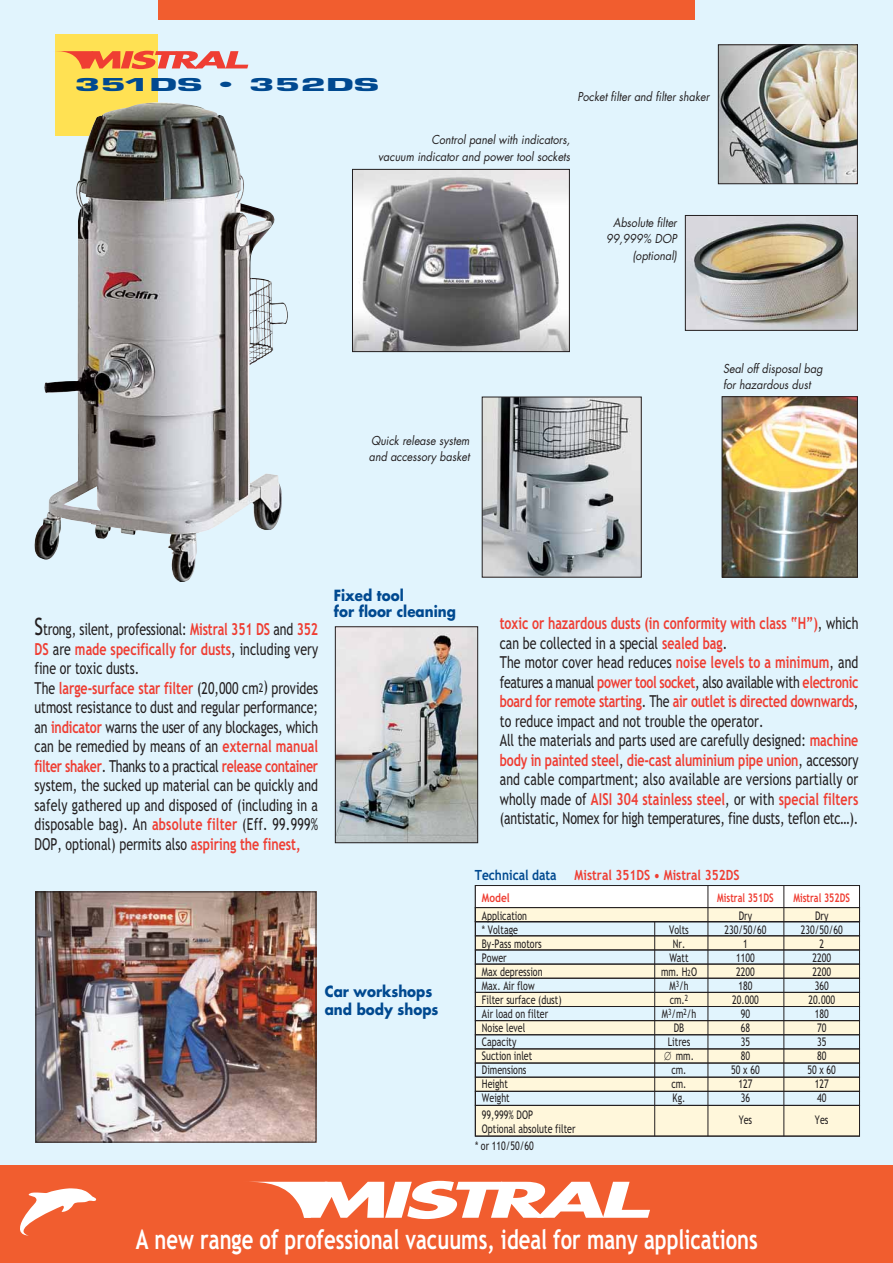
<style>
.page{position:relative;width:893px;height:1263px;background:#fff}
.page>*{position:absolute;margin:0;border:0;box-sizing:border-box;transform-origin:0 0}
.t1{font:700 27px "Trebuchet MS";color:#fff;scale:.75 1}
.t2{font:19.5px "Eurostile T Blac";color:#004990;scale:2.05 1}
.t3{font:16.5px/19.5px "Trebuchet MS";color:#231f20;scale:.75 1}
.t4{font:700 15px/18px "Futura";color:#004990;scale:.9 1}
.t5{font:700 14.1px "Trebuchet MS";color:#ef3e33;scale:.85 1}
.t6{font:700 14.1px "Trebuchet MS";color:#004990;scale:.85 1}
.t7{font:italic 12px/16.5px "Futura";color:#231f20;scale:.9 1}
.t8{font:11.85px/14.1px "Trebuchet MS";color:#231f20;scale:.75 1}
.t9{font:700 11.85px "Trebuchet MS";color:#ef3e33;scale:.75 1}
.t10{font:700 11.85px "Trebuchet MS";color:#ef3e33;scale:.85 1}
.s1{font-size:24px}
.s2{font-weight:700;color:#ef3e33}
.s3{font-size:12px}
.s4{font-size:8.7px}
</style>
<div class="page">
<div style="left:0;top:0;width:892px;height:1263px;background:#e1f4fd"></div>
<div style="left:56px;top:34px;width:102px;height:102px;background:#ffe153"></div>
<img style="left:35px;top:102px;width:252px;height:480px">
<div style="left:0;top:1165px;width:892px;height:98px;background:#f15d2f"></div>
<img style="left:720px;top:46px;width:135px;height:136px">
<div style="left:718px;top:44px;width:139px;height:140px;border:1px solid #231f20"></div>
<img style="left:687px;top:217px;width:168px;height:112px">
<div style="left:685px;top:215px;width:172px;height:116px;border:1px solid #231f20"></div>
<img style="left:354px;top:171px;width:214px;height:179px">
<div style="left:352px;top:169px;width:218px;height:183px;border:1px solid #231f20"></div>
<svg style="left:250px;top:1181px;width:400px;height:38px"></svg>
<svg style="left:20px;top:1188px;width:77px;height:48px"></svg>
<div style="left:158px;top:0;width:536px;height:19px;background:#f15d2f"></div>
<svg style="left:55px;top:51px;width:193px;height:18px"></svg>
<img style="left:337px;top:628px;width:139px;height:213px">
<div style="left:335px;top:626px;width:143px;height:217px;border:1px solid #231f20"></div>
<img style="left:723px;top:398px;width:132px;height:178px">
<div style="left:721px;top:396px;width:136px;height:182px;border:1px solid #231f20"></div>
<img style="left:483px;top:399px;width:156px;height:177px">
<div style="left:481px;top:397px;width:160px;height:181px;border:1px solid #231f20"></div>
<svg style="left:474px;top:885px;width:386px;height:252px"></svg>
<div style="left:475px;top:885px;width:384px;height:23px;background:#fff;border:1px solid #231f20"></div>
<hr style="left:654px;top:921px;width:1px;height:215px;background:#231f20">
<hr style="left:707px;top:886px;width:1px;height:250px;background:#231f20">
<hr style="left:783px;top:886px;width:1px;height:250px;background:#231f20">
<img style="left:37px;top:893px;width:277px;height:248px">
<div style="left:35px;top:891px;width:281px;height:252px;border:1px solid #231f20"></div>
<p class="t2" style="left:75px;top:78px;width:150px">351DS • 352DS</p>
<p class="t7" style="left:577px;top:90px;width:150px">Pocket filter and filter shaker</p>
<p class="t7" style="left:378px;top:133px;width:217px;text-align:right">Control panel with indicators,<br>vacuum indicator and power tool sockets</p>
<p class="t7" style="left:606px;top:215px;width:82px;text-align:right">Absolute filter<br>99,999% DOP (optional)</p>
<p class="t7" style="left:369px;top:433px;width:115px">Quick release system and accessory basket</p>
<p class="t7" style="left:723px;top:361px;width:114px">Seal off disposal bag for hazardous dust</p>
<p class="t4" style="left:334px;top:589px;width:137px;line-height:15.8px">Fixed tool<br>for floor cleaning</p>
<p class="t3" style="left:34px;top:621px;width:380px"><span class="s1">S</span>trong, silent, professional: <span class="s2">Mistral 351 DS</span> and <span class="s2">352<br>DS</span> are <span class="s2">made specifically for dusts</span>, including very fine or toxic dusts.<br>The <span class="s2">large-surface star filter</span> (20,000 cm<span class="s3">2</span>) provides utmost resistance to dust and regular performance; an <span class="s2">indicator</span> warns the user of any blockages, which can be remedied by means of an <span class="s2">external manual filter shaker</span>. Thanks to a practical <span class="s2">release container </span>system, the sucked up material can be quickly and safely gathered up and disposed of (including in a disposable bag). An <span class="s2">absolute filter</span> (Eff. 99.999% DOP, optional) permits also <span class="s2">aspiring the finest,</span></p>
<p class="t3" style="left:499px;top:615px;width:480px"><span class="s2">toxic or hazardous dusts (in conformity with class “H”)</span>, which can be collected in a special <span class="s2">sealed bag</span>.<br>The motor cover head reduces <span class="s2">noise levels to a minimum</span>, and features a manual <span class="s2">power tool socket</span>, also available with <span class="s2">electronic board for remote starting</span>. The <span class="s2">air outlet is directed downwards</span>, to reduce impact and not trouble the operator.<br>All the materials and parts used are carefully designed: <span class="s2">machine body in painted steel</span>, <span class="s2">die-cast aluminium pipe union</span>, accessory and cable compartment; also available are versions partially or wholly made of <span class="s2">AISI 304 stainless steel</span>, or with <span class="s2">special filters </span>(antistatic, Nomex for high temperatures, fine dusts, teflon etc…).</p>
<p class="t6" style="left:474px;top:869px;width:98px">Technical data</p>
<p class="t5" style="left:574px;top:869px;width:195px">Mistral 351DS • Mistral 352DS</p>
<p class="t10" style="left:482px;top:893px;width:34px">Model</p>
<p class="t9" style="left:717px;top:893px;width:77px">Mistral 351DS</p>
<p class="t9" style="left:793px;top:893px;width:77px">Mistral 352DS</p>
<p class="t8" style="left:482px;top:909px;width:62px">Application</p>
<p class="t8" style="left:738px;top:909px;width:19px">Dry</p>
<p class="t8" style="left:815px;top:909px;width:19px">Dry</p>
<p class="t8" style="left:482px;top:924px;width:50px">* Voltage</p>
<p class="t8" style="left:669px;top:924px;width:28px">Volts</p>
<p class="t8" style="left:724px;top:924px;width:58px">230/50/60</p>
<p class="t8" style="left:800px;top:924px;width:58px">230/50/60</p>
<p class="t8" style="left:482px;top:938px;width:81px">By-Pass motors</p>
<p class="t8" style="left:672px;top:938px;width:18px">Nr.</p>
<p class="t8" style="left:743px;top:938px;width:8px">1</p>
<p class="t8" style="left:819px;top:938px;width:8px">2</p>
<p class="t8" style="left:482px;top:952px;width:34px">Power</p>
<p class="t8" style="left:669px;top:952px;width:27px">Watt</p>
<p class="t8" style="left:736px;top:952px;width:26px">1100</p>
<p class="t8" style="left:812px;top:952px;width:26px">2200</p>
<p class="t8" style="left:482px;top:966px;width:82px">Max depression</p>
<p class="t8" style="left:661px;top:966px;width:49px">mm. H<span class="s4">2</span>O</p>
<p class="t8" style="left:736px;top:966px;width:26px">2200</p>
<p class="t8" style="left:812px;top:966px;width:26px">2200</p>
<p class="t8" style="left:482px;top:980px;width:72px">Max. Air flow</p>
<p class="t8" style="left:669px;top:980px;width:27px">M<sup>3</sup>/h</p>
<p class="t8" style="left:738px;top:980px;width:20px">180</p>
<p class="t8" style="left:814px;top:980px;width:20px">360</p>
<p class="t8" style="left:482px;top:994px;width:108px">Filter surface (dust)</p>
<p class="t8" style="left:669px;top:994px;width:26px">cm.<sup>2</sup></p>
<p class="t8" style="left:732px;top:994px;width:37px">20.000</p>
<p class="t8" style="left:808px;top:994px;width:37px">20.000</p>
<p class="t8" style="left:482px;top:1008px;width:90px">Air load on filter</p>
<p class="t8" style="left:661px;top:1008px;width:48px">M<sup>3</sup>/m<sup>2</sup>/h</p>
<p class="t8" style="left:740px;top:1008px;width:14px">90</p>
<p class="t8" style="left:814px;top:1008px;width:20px">180</p>
<p class="t8" style="left:482px;top:1022px;width:59px">Noise level</p>
<p class="t8" style="left:673px;top:1022px;width:16px">DB</p>
<p class="t8" style="left:740px;top:1022px;width:14px">68</p>
<p class="t8" style="left:817px;top:1022px;width:14px">70</p>
<p class="t8" style="left:482px;top:1036px;width:48px">Capacity</p>
<p class="t8" style="left:667px;top:1036px;width:32px">Litres</p>
<p class="t8" style="left:740px;top:1036px;width:14px">35</p>
<p class="t8" style="left:817px;top:1036px;width:14px">35</p>
<p class="t8" style="left:482px;top:1050px;width:69px">Suction inlet</p>
<p class="t8" style="left:664px;top:1050px;width:41px">∅ mm.</p>
<p class="t8" style="left:740px;top:1050px;width:14px">80</p>
<p class="t8" style="left:817px;top:1050px;width:14px">80</p>
<p class="t8" style="left:482px;top:1064px;width:61px">Dimensions</p>
<p class="t8" style="left:671px;top:1064px;width:22px">cm.</p>
<p class="t8" style="left:731px;top:1064px;width:40px">50 x 60</p>
<p class="t8" style="left:807px;top:1064px;width:40px">50 x 60</p>
<p class="t8" style="left:482px;top:1078px;width:36px">Height</p>
<p class="t8" style="left:671px;top:1078px;width:22px">cm.</p>
<p class="t8" style="left:738px;top:1078px;width:20px">127</p>
<p class="t8" style="left:814px;top:1078px;width:20px">127</p>
<p class="t8" style="left:482px;top:1092px;width:39px">Weight</p>
<p class="t8" style="left:672px;top:1092px;width:19px">Kg.</p>
<p class="t8" style="left:740px;top:1092px;width:14px">36</p>
<p class="t8" style="left:817px;top:1092px;width:14px">40</p>
<p class="t8" style="left:482px;top:1109px;width:126px">99,999% DOP<br>Optional absolute filter</p>
<p class="t8" style="left:738px;top:1114px;width:20px">Yes</p>
<p class="t8" style="left:815px;top:1114px;width:20px">Yes</p>
<p class="t8" style="left:475px;top:1140px;width:80px">* or 110/50/60</p>
<p class="t4" style="left:325px;top:984px;width:128px">Car workshops and body shops</p>
<h1 class="t1" style="left:136px;top:1229px;width:831px">A new range of professional vacuums, ideal for many applications</h1>
</div>
